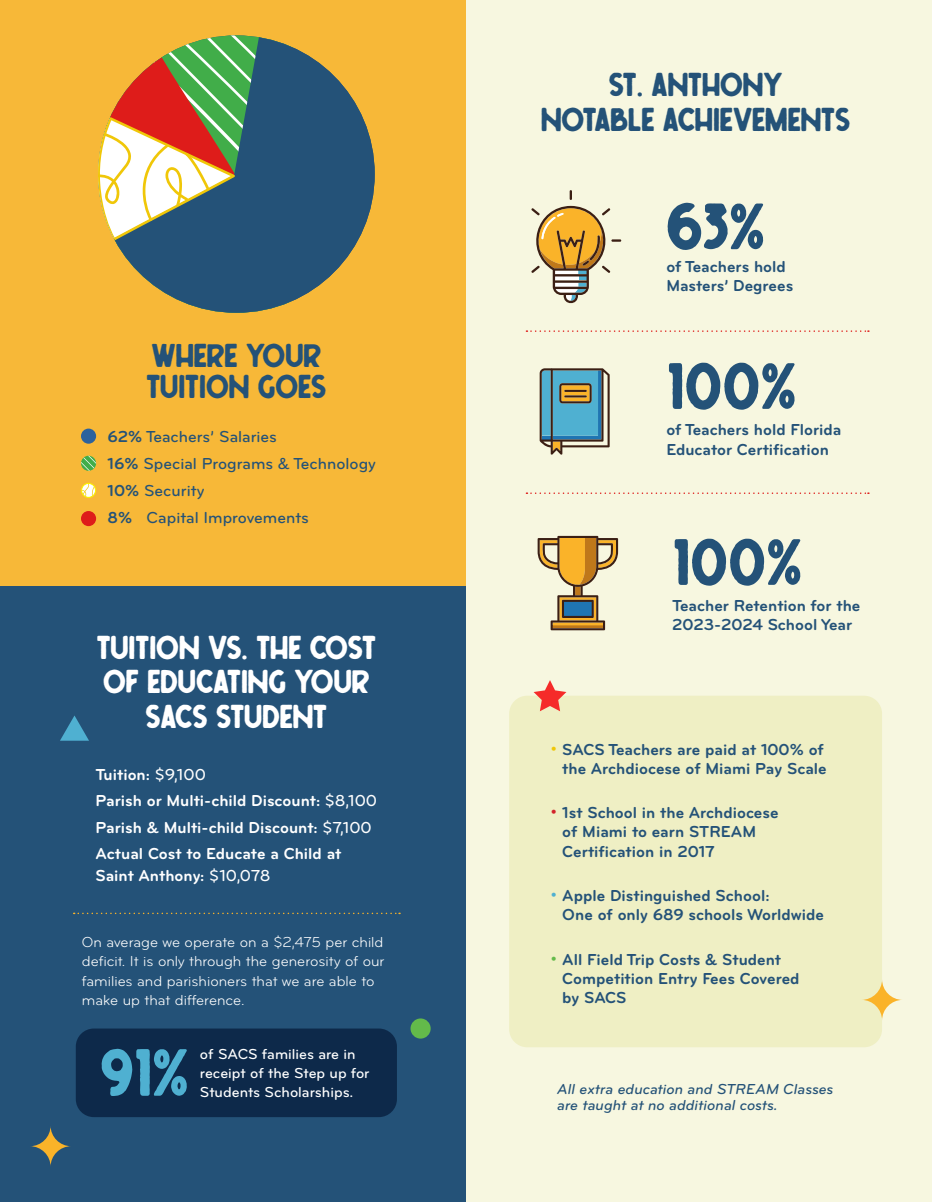
<style>
.page{position:relative;width:932px;height:1202px;background:#fff}
.page>*{position:absolute;margin:0;border:0;box-sizing:border-box;transform-origin:0 0}
.t1{font:66.6px "Freudian Two";color:#4fb0d1}
.t2{font:65.4px "Freudian Two";color:#245278}
.t3{font:33px/31.2px "Freudian Two";color:#245278}
.t4{font:33px/34.2px "Freudian Two";color:#fff;text-align:center}
.t5{font:700 16.5px/19.2px "Bryant";color:#245278}
.t6{font:700 16.5px/26.4px "Bryant";color:#fff}
.t7{font:500 16.5px/27px "Bryant";color:#245278}
.t8{font:15px/19.2px "Bryant";color:#fff}
.t9{font:italic 500 15px/16.2px "Bryant";color:#245278}
.t10{font:500 15px/19.2px "Bryant";color:#fff}
.s1{font-weight:700}
.s2{font-weight:500}
.s3{font-weight:300;font-size:19.5px;color:#f0c708}
.s4{font-weight:300;font-size:19.5px;color:#d2232a}
.s5{font-weight:300;font-size:19.5px;color:#4fb0d1}
.s6{font-weight:300;font-size:19.5px;color:#63ba4a}
</style>
<div class="page">
<div style="left:466px;top:0;width:466px;height:1202px;background:#f7f7e0"></div>
<div style="left:0;top:583px;width:466px;height:619px;background:#245278"></div>
<div style="left:0;top:0;width:466px;height:585px;background:#f7b838"></div>
<svg style="left:115px;top:93px;width:260px;height:220px;fill:#245278"></svg>
<svg style="left:98px;top:35px;width:251px;height:206px;background:#7c816f"></svg>
<div style="left:81px;top:428px;width:15px;height:16px;background:#2c629d;border-radius:50%"></div>
<div style="left:81px;top:511px;width:15px;height:15px;background:#de1c1a;border-radius:50%"></div>
<svg style="left:81px;top:456px;width:15px;height:15px"></svg>
<svg style="left:81px;top:483px;width:15px;height:13px"></svg>
<div style="left:81px;top:483px;width:15px;height:15px;border:1px solid #fff200;border-radius:50%"></div>
<div style="left:410px;top:1018px;width:20px;height:20px;background:#63ba4a;border-radius:50%"></div>
<svg style="left:60px;top:715px;width:29px;height:25px"></svg>
<svg style="left:30px;top:1125px;width:41px;height:41px"></svg>
<div style="left:509px;top:695px;width:373px;height:352px;background:#efefc4;border-radius:18px"></div>
<svg style="left:74px;top:912px;width:326px;height:2px"></svg>
<svg style="left:533px;top:680px;width:33px;height:31px"></svg>
<svg style="left:861px;top:979px;width:41px;height:41px"></svg>
<svg style="left:569px;top:190px;width:3px;height:10px"></svg>
<svg style="left:531px;top:206px;width:90px;height:98px"></svg>
<svg style="left:539px;top:368px;width:70px;height:87px;background:#739b9f"></svg>
<svg style="left:526px;top:330px;width:342px;height:2px"></svg>
<svg style="left:526px;top:492px;width:342px;height:2px"></svg>
<svg style="left:537px;top:536px;width:81px;height:94px"></svg>
<div style="left:76px;top:1028px;width:321px;height:89px;background:#0d294a;border-radius:18px"></div>
<h3 class="t3" style="left:146px;top:340px;width:181px">WHERE YOUR<br>TUITION GOES</h3>
<p class="t7" style="left:108px;top:423px;width:270px"><span class="s1">62%</span> Teachers’ Salaries<br><span class="s1">16%</span> Special Programs &amp; Technology<br><span class="s1">10%</span> Security<br><span class="s1">8%</span> Capital Improvements</p>
<h3 class="t4" style="left:97px;top:631px;width:281px">TUITION VS. THE COST<br>OF EDUCATING YOUR<br>SACS STUDENT</h3>
<p class="t6" style="left:95px;top:761px;width:283px">Tuition: <span class="s2">$9,100<br></span>Parish or Multi-child Discount: <span class="s2">$8,100<br></span>Parish &amp; Multi-child Discount: <span class="s2">$7,100<br></span>Actual Cost to Educate a Child at</p>
<p class="t6" style="left:95px;top:862px;width:176px">Saint Anthony: <span class="s2">$10,078</span></p>
<p class="t8" style="left:82px;top:932px;width:304px">On average we operate on a $2,475 per child deficit. It is only through the generosity of our families and parishioners that we are able to make up that difference.</p>
<h1 class="t1" style="left:100px;top:1032px;width:90px">91%</h1>
<p class="t10" style="left:200px;top:1043px;width:171px">of SACS families are in receipt of the Step up for<br>Students Scholarships.</p>
<h3 class="t3" style="left:541px;top:68px;width:311px;line-height:34.2px;text-align:center">ST. ANTHONY<br>NOTABLE ACHIEVEMENTS</h3>
<h2 class="t2" style="left:666px;top:187px;width:100px">63%</h2>
<p class="t5" style="left:666px;top:257px;width:128px">of Teachers hold<br>Masters’ Degrees</p>
<h2 class="t2" style="left:666px;top:346px;width:132px">100%</h2>
<p class="t5" style="left:666px;top:420px;width:176px">of Teachers hold Florida<br>Educator Certification</p>
<h2 class="t2" style="left:672px;top:522px;width:132px">100%</h2>
<p class="t5" style="left:672px;top:596px;width:190px">Teacher Retention for the<br>2023-2024 School Year</p>
<p class="t5" style="left:550px;top:739px;width:278px;text-align:right"><span class="s3">•</span> SACS Teachers are paid at 100% of the Archdiocese of Miami Pay Scale</p>
<p class="t5" style="left:562px;top:803px;width:218px;text-indent:-12px"><span class="s4">•</span> 1st School in the Archdiocese of Miami to earn STREAM<br>Certification in 2017</p>
<p class="t5" style="left:562px;top:886px;width:263px;text-indent:-12px"><span class="s5">•</span> Apple Distinguished School:<br>One of only 689 schools Worldwide</p>
<p class="t5" style="left:562px;top:949px;width:239px;text-indent:-12px"><span class="s6">•</span> All Field Trip Costs &amp; Student<br>Competition Entry Fees Covered by SACS</p>
<p class="t9" style="left:557px;top:1080px;width:278px">All extra education and STREAM Classes are taught at no additional costs.</p>
</div>
